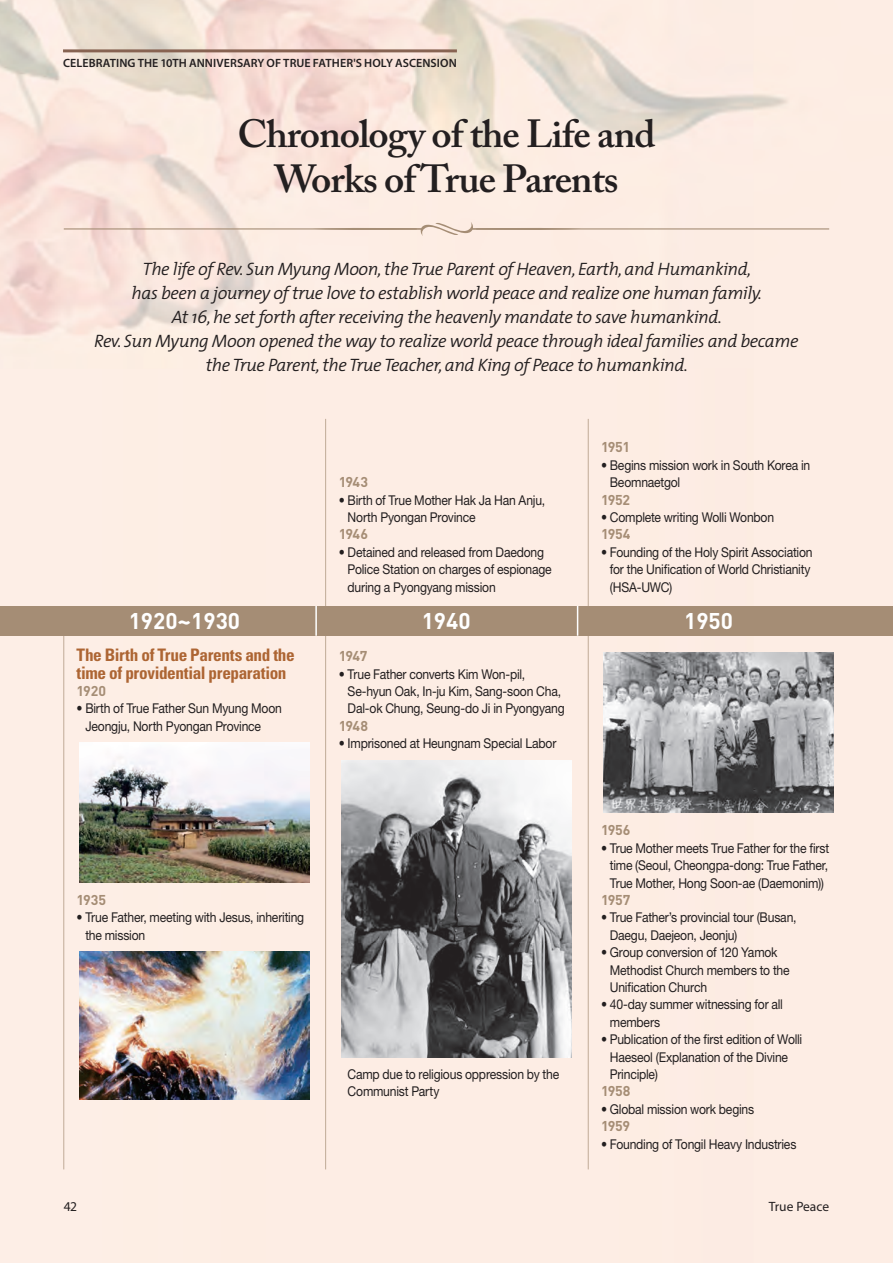
<style>
.page{position:relative;width:893px;height:1263px;background:#fff}
.page>*{position:absolute;margin:0;border:0;box-sizing:border-box;transform-origin:0 0}
.t1{font:600 39px/45px "Adobe Caslon Pro";letter-spacing:-.025em;color:#231f20;text-align:center}
.t2{font:700 22.5px "DIN Pro";color:#fff}
.t3{font:italic 300 18px/24px "T Mix";letter-spacing:-.025em;color:#231f20;text-align:center}
.t4{font:700 condensed 17.25px/17.4px "Univers LT Std";letter-spacing:-.025em;color:#ad6533}
.t5{font:700 14.1px "DIN Pro";letter-spacing:-.02em;color:#a58d75}
.t6{font:13.5px/17.4px "Helvetica Neue LT Std";letter-spacing:-.015em;color:#231f20;scale:.9 1}
.t7{font:13.5px "Myriad Pro";letter-spacing:-.005em;color:#231f20}
.t8{font:600 12px "Myriad Pro";letter-spacing:.005em;color:#231f20}
</style>
<div class="page">
<img style="left:0;top:0;width:893px;height:1263px">
<svg style="left:313px;top:220px;width:268px;height:18px;background:#f6e5db"></svg>
<hr style="left:64px;top:228px;width:353px;height:1px;background:#a58d75">
<hr style="left:476px;top:228px;width:353px;height:1px;background:#a58d75">
<hr style="left:325px;top:419px;width:1px;height:750px;background:#a58d75">
<hr style="left:588px;top:419px;width:1px;height:750px;background:#a58d75">
<hr style="left:63px;top:627px;width:1px;height:542px;background:#a58d75">
<img style="left:79px;top:742px;width:230px;height:140px">
<img style="left:79px;top:951px;width:230px;height:149px">
<img style="left:342px;top:760px;width:229px;height:298px">
<img style="left:603px;top:653px;width:230px;height:159px">
<div style="left:0;top:606px;width:893px;height:30px;background:#a58d75"></div>
<hr style="left:315px;top:606px;width:2px;height:30px;background:#fff">
<hr style="left:577px;top:606px;width:1px;height:30px;background:#fff">
<hr style="left:63px;top:49px;width:394px;height:3px;background:#876352">
<p class="t8" style="left:63px;top:56px;width:395px">CELEBRATING THE 10TH ANNIVERSARY OF TRUE FATHER'S HOLY ASCENSION</p>
<h1 class="t1" style="left:237px;top:111px;width:420px">Chronology of the Life and<br>Works of True Parents</h1>
<p class="t3" style="left:94px;top:256px;width:706px">The life of Rev. Sun Myung Moon, the True Parent of Heaven, Earth, and Humankind,<br>has been a journey of true love to establish world peace and realize one human family.<br>At 16, he set forth after receiving the heavenly mandate to save humankind.<br>Rev. Sun Myung Moon opened the way to realize world peace through ideal families and became the True Parent, the True Teacher, and King of Peace to humankind.</p>
<p class="t5" style="left:339px;top:473px;width:31px">1943</p>
<p class="t6" style="left:348px;top:491px;width:221px;text-indent:-9px">• Birth of True Mother Hak Ja Han Anju,<br>North Pyongan Province</p>
<p class="t5" style="left:339px;top:525px;width:31px">1946</p>
<p class="t6" style="left:348px;top:543px;width:228px;text-indent:-9px">• Detained and released from Daedong<br>Police Station on charges of espionage during a Pyongyang mission</p>
<p class="t5" style="left:601px;top:438px;width:30px">1951</p>
<p class="t6" style="left:610px;top:456px;width:224px;text-indent:-9px">• Begins mission work in South Korea in<br>Beomnaetgol</p>
<p class="t5" style="left:601px;top:490px;width:31px">1952</p>
<p class="t6" style="left:601px;top:508px;width:194px">• Complete writing Wolli Wonbon</p>
<p class="t5" style="left:601px;top:525px;width:31px">1954</p>
<p class="t6" style="left:610px;top:543px;width:227px;text-indent:-9px">• Founding of the Holy Spirit Association for the Unification of World Christianity (HSA-UWC)</p>
<h2 class="t2" style="left:129px;top:605px;width:113px">1920~1930</h2>
<h2 class="t2" style="left:422px;top:605px;width:50px">1940</h2>
<h2 class="t2" style="left:684px;top:605px;width:50px">1950</h2>
<p class="t4" style="left:77px;top:646px;width:220px">The Birth of True Parents and the time of providential preparation</p>
<p class="t5" style="left:77px;top:681px;width:31px">1920</p>
<p class="t6" style="left:85px;top:700px;width:220px;text-indent:-9px">• Birth of True Father Sun Myung Moon<br>Jeongju, North Pyongan Province</p>
<p class="t5" style="left:339px;top:647px;width:30px">1947</p>
<p class="t6" style="left:348px;top:665px;width:243px;text-indent:-9px">• True Father converts Kim Won-pil,<br>Se-hyun Oak, In-ju Kim, Sang-soon Cha,<br>Dal-ok Chung, Seung-do Ji in Pyongyang</p>
<p class="t5" style="left:339px;top:716px;width:31px">1948</p>
<p class="t6" style="left:339px;top:735px;width:243px">• Imprisoned at Heungnam Special Labor</p>
<p class="t5" style="left:77px;top:890px;width:31px">1935</p>
<p class="t6" style="left:85px;top:909px;width:245px;text-indent:-9px">• True Father, meeting with Jesus, inheriting the mission</p>
<p class="t6" style="left:348px;top:1065px;width:237px">Camp due to religious oppression by the<br>Communist Party</p>
<p class="t5" style="left:601px;top:821px;width:31px">1956</p>
<p class="t6" style="left:601px;top:839px;width:255px;text-align:center">• True Mother meets True Father for the first time (Seoul, Cheongpa-dong: True Father,<br>True Mother, Hong Soon-ae (Daemonim))</p>
<p class="t5" style="left:601px;top:890px;width:31px">1957</p>
<p class="t6" style="left:610px;top:909px;width:209px;text-indent:-9px">• True Father’s provincial tour (Busan,<br>Daegu, Daejeon, Jeonju)</p>
<p class="t6" style="left:610px;top:943px;width:201px;text-indent:-9px">• Group conversion of 120 Yamok<br>Methodist Church members to the<br>Unification Church</p>
<p class="t6" style="left:610px;top:996px;width:194px;text-indent:-9px">• 40-day summer witnessing for all members</p>
<p class="t6" style="left:610px;top:1030px;width:215px;text-indent:-9px">• Publication of the first edition of Wolli<br>Haeseol (Explanation of the Divine<br>Principle)</p>
<p class="t5" style="left:601px;top:1082px;width:31px">1958</p>
<p class="t6" style="left:601px;top:1100px;width:172px">• Global mission work begins</p>
<p class="t5" style="left:601px;top:1116px;width:31px">1959</p>
<p class="t6" style="left:601px;top:1135px;width:219px">• Founding of Tongil Heavy Industries</p>
<p class="t7" style="left:64px;top:1198px;width:15px">42</p>
<p class="t7" style="left:769px;top:1198px;width:62px">True Peace</p>
</div>
